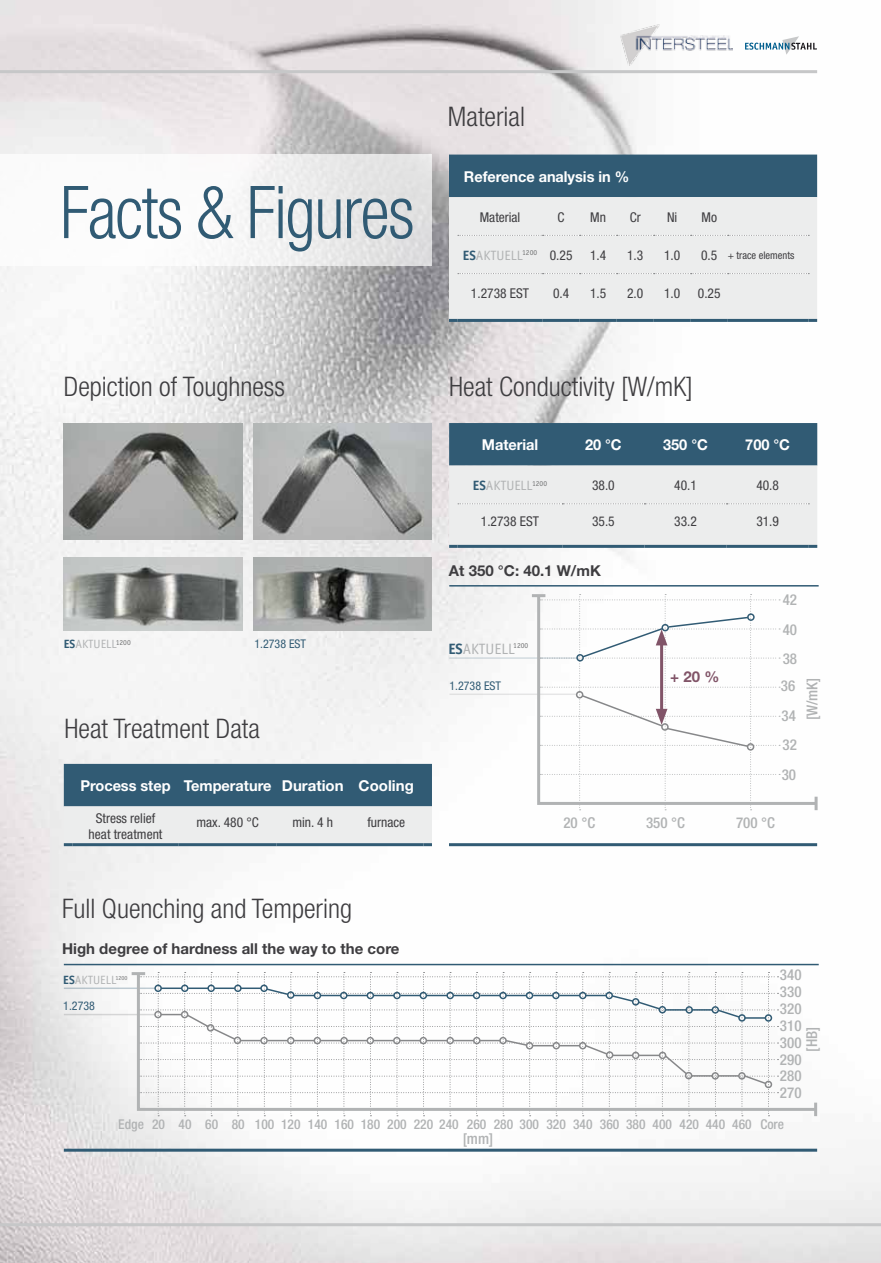
<style>
.page{position:relative;width:881px;height:1263px;background:#fff}
.page>*{position:absolute;margin:0;border:0;box-sizing:border-box;transform-origin:0 0}
.t1{font:300 condensed 72.9px "Helvetica Neue LT";letter-spacing:-.02em;color:#315b74;scale:.93 1}
.t2{font:300 condensed 27px "Helvetica Neue LT";color:#3e3d40}
.t3{font:700 15px "Helvetica Neue";letter-spacing:-.005em;color:#fff}
.t4{font:500 condensed 15px/16.8px "Helvetica Neue LT";color:#b1b3b4}
.t5{font:700 15px "Helvetica Neue";color:#3e3d40}
.t6{font:15px "Officina Sans";color:#b1b3b4}
.t7{font:700 15px "Helvetica Neue";color:#815468}
.t8{font:condensed 13.5px/16.2px "Helvetica Neue";color:#3e3d40;text-align:center}
.t9{font:500 condensed 13.5px "Helvetica Neue LT";color:#b1b3b4}
.t10{font:13.5px "Officina Sans";color:#b1b3b4}
.t11{font:condensed 12px "Helvetica Neue";color:#315b74}
.t12{font:12px "Officina Sans";color:#b1b3b4}
.t13{font:condensed 10.5px "Helvetica Neue";color:#3e3d40}
.t14{font:6px "Officina Sans";color:#707172}
.s1{font-weight:700;color:#315b74}
.s2{font-family:"Helvetica Neue";font-stretch:condensed;color:#3e3d40}
.s3{font-size:13.5px}
</style>
<div class="page">
<img style="left:0;top:0;width:880px;height:1263px">
<hr style="left:880px;top:0;width:1px;height:1263px;background:#d9dadb">
<div style="left:0;top:155px;width:432px;height:111px;background:linear-gradient(to right,#fff,#e3e3e3)"></div>
<div style="left:449px;top:155px;width:367px;height:42px;background:#315b74"></div>
<div style="left:449px;top:197px;width:367px;height:122px;background:#eceded"></div>
<svg style="left:449px;top:319px;width:8px;height:3px"></svg>
<hr style="left:457px;top:319px;width:85px;height:3px;background:#315b74">
<hr style="left:542px;top:319px;width:37px;height:3px;background:#315b74">
<hr style="left:579px;top:319px;width:37px;height:3px;background:#315b74">
<hr style="left:616px;top:319px;width:37px;height:3px;background:#315b74">
<hr style="left:653px;top:319px;width:37px;height:3px;background:#315b74">
<hr style="left:690px;top:319px;width:37px;height:3px;background:#315b74">
<hr style="left:727px;top:319px;width:81px;height:3px;background:#315b74">
<svg style="left:808px;top:319px;width:8px;height:3px"></svg>
<svg style="left:457px;top:235px;width:351px;height:1px"></svg>
<svg style="left:457px;top:273px;width:351px;height:1px"></svg>
<svg style="left:449px;top:423px;width:368px;height:125px;background:#a8b7c1"></svg>
<hr style="left:0;top:1223px;width:880px;height:3px;background:#c6c7c8">
<hr style="left:0;top:70px;width:816px;height:3px;background:#c6c7c8">
<hr style="left:64px;top:1014px;width:91px;height:1px;background:#87888a">
<hr style="left:64px;top:987px;width:91px;height:2px;background:#315b74">
<hr style="left:64px;top:964px;width:754px;height:1px;background:#315b74">
<hr style="left:64px;top:1149px;width:752px;height:3px;background:#315b74">
<hr style="left:449px;top:843px;width:367px;height:3px;background:#315b74">
<svg style="left:135px;top:971px;width:683px;height:141px"></svg>
<svg style="left:813px;top:1103px;width:3px;height:13px"></svg>
<svg style="left:132px;top:972px;width:646px;height:144px"></svg>
<div style="left:658px;top:1006px;width:8px;height:7px;border:2px solid #315b74;border-radius:50%"></div>
<img style="left:64px;top:558px;width:178px;height:72px">
<img style="left:64px;top:423px;width:178px;height:117px">
<img style="left:253px;top:558px;width:179px;height:72px">
<img style="left:253px;top:423px;width:179px;height:117px">
<hr style="left:449px;top:585px;width:369px;height:1px;background:#315b74">
<hr style="left:449px;top:693px;width:126px;height:2px;background:#87888a">
<hr style="left:449px;top:657px;width:127px;height:2px;background:#315b74">
<svg style="left:535px;top:593px;width:283px;height:213px"></svg>
<hr style="left:531px;top:594px;width:14px;height:3px;background:#b1b3b4">
<svg style="left:814px;top:797px;width:3px;height:13px"></svg>
<svg style="left:540px;top:594px;width:239px;height:216px"></svg>
<svg style="left:64px;top:764px;width:368px;height:82px;background:#859caa"></svg>
<svg style="left:744px;top:36px;width:72px;height:19px"></svg>
<img style="left:618px;top:21px;width:114px;height:46px">
<h1 class="t1" style="left:60px;top:170px;width:382px">Facts &amp; Figures</h1>
<h2 class="t2" style="left:64px;top:371px;width:222px">Depiction of Toughness</h2>
<p class="t12" style="left:64px;top:637px;width:68px"><span class="s1">ES</span>AKTUELL<sup>1200</sup></p>
<p class="t11" style="left:254px;top:637px;width:53px">1.2738 EST</p>
<h2 class="t2" style="left:64px;top:713px;width:197px">Heat Treatment Data</h2>
<p class="t3" style="left:80px;top:776px;width:335px">Process step Temperature Duration Cooling</p>
<p class="t8" style="left:89px;top:810px;width:75px">Stress relief heat treatment</p>
<p class="t8" style="left:196px;top:814px;width:64px">max. 480 °C</p>
<p class="t8" style="left:292px;top:814px;width:42px">min. 4 h</p>
<p class="t8" style="left:367px;top:814px;width:39px">furnace</p>
<h2 class="t2" style="left:62px;top:893px;width:291px">Full Quenching and Tempering</h2>
<p class="t5" style="left:62px;top:939px;width:339px">High degree of hardness all the way to the core</p>
<p class="t12" style="left:63px;top:973px;width:25px"><span class="s1">ES</span>Aktuell</p>
<p class="t14" style="left:115px;top:974px;width:13px">1200</p>
<p class="t11" style="left:63px;top:999px;width:33px">1.2738</p>
<h2 class="t2" style="left:448px;top:101px;width:79px">Material</h2>
<p class="t3" style="left:463px;top:167px;width:167px">Reference analysis in %</p>
<p class="t8" style="left:479px;top:209px;width:42px">Material</p>
<p class="t8" style="left:557px;top:209px;width:9px">C</p>
<p class="t8" style="left:590px;top:209px;width:17px">Mn</p>
<p class="t8" style="left:629px;top:209px;width:13px">Cr</p>
<p class="t8" style="left:666px;top:209px;width:12px">Ni</p>
<p class="t8" style="left:701px;top:209px;width:17px">Mo</p>
<p class="t10" style="left:463px;top:247px;width:111px"><span class="s1">ES</span>AKTUELL<sup>1200</sup> <span class="s2">0.25</span></p>
<p class="t8" style="left:590px;top:247px;width:18px">1.4</p>
<p class="t8" style="left:627px;top:247px;width:18px">1.3</p>
<p class="t8" style="left:663px;top:247px;width:18px">1.0</p>
<p class="t13" style="left:700px;top:249px;width:95px"><span class="s3">0.5</span> + trace elements</p>
<p class="t8" style="left:471px;top:285px;width:60px">1.2738 EST</p>
<p class="t8" style="left:553px;top:285px;width:18px">0.4</p>
<p class="t8" style="left:590px;top:285px;width:18px">1.5</p>
<p class="t8" style="left:627px;top:285px;width:18px">2.0</p>
<p class="t8" style="left:663px;top:285px;width:18px">1.0</p>
<p class="t8" style="left:697px;top:285px;width:24px">0.25</p>
<h2 class="t2" style="left:449px;top:371px;width:245px">Heat Conductivity [W/mK]</h2>
<p class="t3" style="left:481px;top:435px;width:58px">Material</p>
<p class="t3" style="left:585px;top:435px;width:38px">20 °C</p>
<p class="t3" style="left:663px;top:435px;width:46px">350 °C</p>
<p class="t3" style="left:745px;top:435px;width:46px">700 °C</p>
<p class="t10" style="left:472px;top:477px;width:76px"><span class="s1">ES</span>AKTUELL<sup>1200</sup></p>
<p class="t8" style="left:592px;top:477px;width:24px">38.0</p>
<p class="t8" style="left:674px;top:477px;width:24px">40.1</p>
<p class="t8" style="left:756px;top:477px;width:24px">40.8</p>
<p class="t8" style="left:480px;top:513px;width:60px">1.2738 EST</p>
<p class="t8" style="left:592px;top:513px;width:24px">35.5</p>
<p class="t8" style="left:674px;top:513px;width:24px">33.2</p>
<p class="t8" style="left:756px;top:513px;width:24px">31.9</p>
<p class="t5" style="left:449px;top:561px;width:153px">At 350 °C: 40.1 W/mK</p>
<p class="t6" style="left:448px;top:640px;width:81px"><span class="s1">ES</span>AKTUELL<sup>1200</sup></p>
<p class="t11" style="left:449px;top:679px;width:53px">1.2738 EST</p>
<p class="t7" style="left:670px;top:667px;width:51px">+ 20 %</p>
<p class="t4" style="left:782px;top:591px;width:16px">42</p>
<p class="t4" style="left:782px;top:621px;width:16px">40</p>
<p class="t4" style="left:782px;top:650px;width:16px">38</p>
<p class="t4" style="left:780px;top:677px;width:16px">36</p>
<p class="t4" style="left:781px;top:707px;width:16px">34</p>
<p class="t4" style="left:782px;top:736px;width:16px">32</p>
<p class="t4" style="left:781px;top:766px;width:16px">30</p>
<p class="t4" style="left:803px;top:720px;width:44px;rotate:-90deg">[W/mK]</p>
<p class="t4" style="left:563px;top:814px;width:33px">20 °C</p>
<p class="t4" style="left:645px;top:814px;width:40px">350 °C</p>
<p class="t4" style="left:735px;top:814px;width:40px">700 °C</p>
<p class="t4" style="left:779px;top:966px;width:23px">340</p>
<p class="t4" style="left:779px;top:983px;width:23px">330</p>
<p class="t4" style="left:779px;top:1000px;width:23px">320</p>
<p class="t4" style="left:779px;top:1017px;width:23px">310</p>
<p class="t4" style="left:802px;top:1051px;width:26px;rotate:-90deg">[HB]</p>
<p class="t4" style="left:779px;top:1034px;width:23px">300<br>290</p>
<p class="t4" style="left:779px;top:1067px;width:23px">280</p>
<p class="t4" style="left:779px;top:1084px;width:23px">270</p>
<p class="t9" style="left:118px;top:1116px;width:667px">Edge 20 40 60 80 100 120 140 160 180 200 220 240 260 280 300 320 340 360 380 400 420 440 460 Core</p>
<p class="t4" style="left:462px;top:1130px;width:32px">[mm]</p>
</div>
